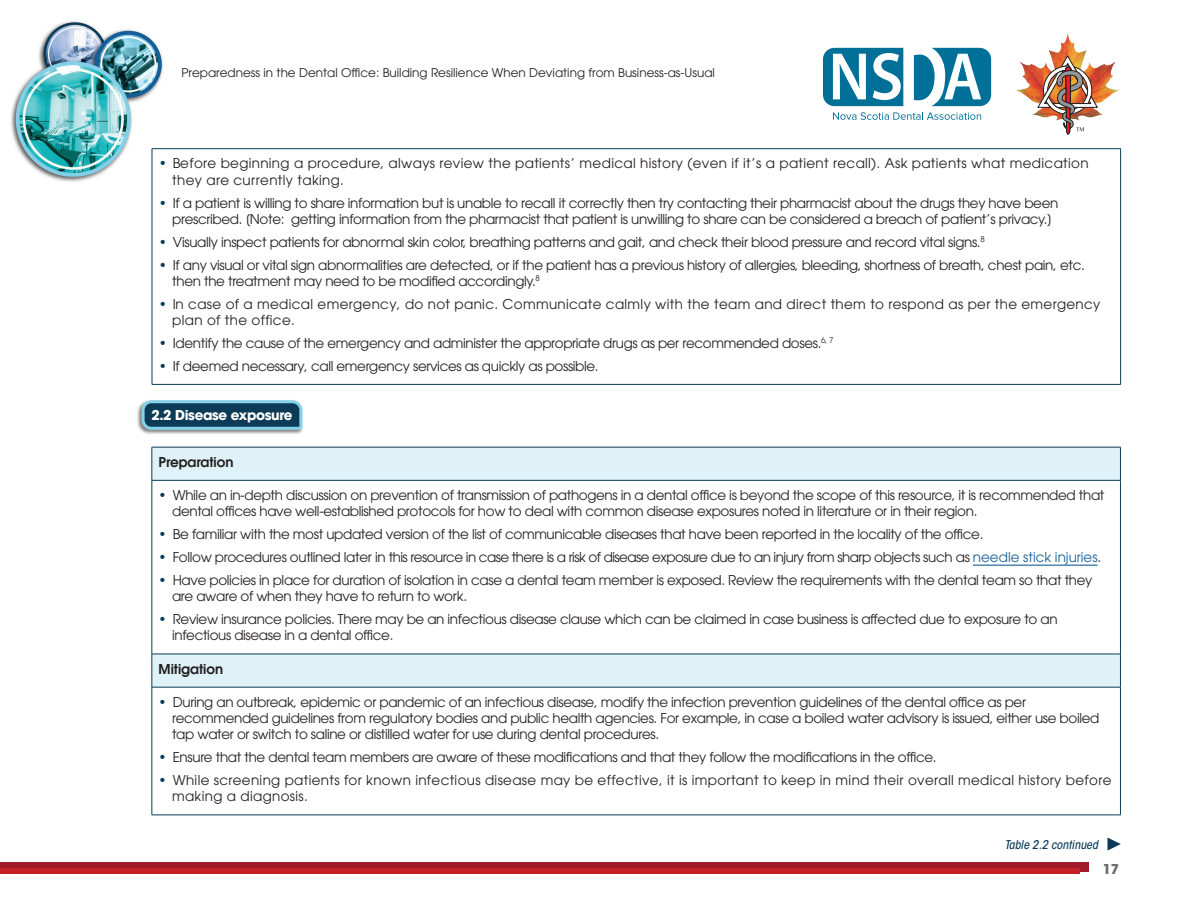
<style>
.page{position:relative;width:1188px;height:918px;background:#fff}
.page>*{position:absolute;margin:0;border:0;box-sizing:border-box;transform-origin:0 0}
.t1{font:13.5px/16.2px "ITC Avant Garde Std";letter-spacing:-.025em;color:#231f20}
.t2{font:13.5px/16.2px "ITC Avant Garde Std";letter-spacing:.025em;color:#231f20}
.Table_Content{font:600 13.5px "ITC Avant Garde Std";color:#231f20}
.Box_Title{font:700 13.5px "ITC Avant Garde Std";letter-spacing:-.025em;color:#fff}
.t3{font:700 13.5px "ITC Avant Garde Std";color:#6c6d70}
.t4{font:12px "ITC Avant Garde Std";color:#231f20}
.continued{font:italic 500 condensed 12px "ITC Avant Garde Std";color:#0b3b57}
.s1{font-weight:600;color:#0b3b57}
.s2{color:#155f99}
</style>
<div class="page">
<img style="left:11px;top:21px;width:1111px;height:851px">
<hr style="left:152px;top:148px;width:969px;height:1px;background:#0b3b57">
<hr style="left:152px;top:149px;width:1px;height:235px;background:#0b3b57">
<hr style="left:1120px;top:149px;width:1px;height:235px;background:#0b3b57">
<hr style="left:152px;top:384px;width:969px;height:1px;background:#0b3b57">
<svg style="left:153px;top:448px;width:967px;height:239px"></svg>
<hr style="left:152px;top:447px;width:969px;height:1px;background:#0b3b57">
<hr style="left:152px;top:447px;width:1px;height:33px;background:#0b3b57">
<hr style="left:1120px;top:447px;width:1px;height:33px;background:#0b3b57">
<hr style="left:152px;top:480px;width:969px;height:1px;background:#0b3b57">
<hr style="left:152px;top:481px;width:1px;height:173px;background:#0b3b57">
<hr style="left:1120px;top:481px;width:1px;height:173px;background:#0b3b57">
<hr style="left:152px;top:687px;width:1px;height:128px;background:#0b3b57">
<hr style="left:1120px;top:687px;width:1px;height:128px;background:#0b3b57">
<hr style="left:152px;top:654px;width:969px;height:1px;background:#0b3b57">
<hr style="left:152px;top:654px;width:1px;height:33px;background:#0b3b57">
<hr style="left:1120px;top:654px;width:1px;height:33px;background:#0b3b57">
<hr style="left:152px;top:687px;width:969px;height:1px;background:#0b3b57">
<hr style="left:152px;top:815px;width:969px;height:1px;background:#0b3b57">
<hr style="left:973px;top:565px;width:125px;height:1px;background:#155f99">
<div style="left:137px;top:399px;width:166px;height:36px;background:#231f20;opacity:.55"></div>
<svg style="left:140px;top:399px;width:164px;height:32px;background:#386981"></svg>
<svg style="left:1107px;top:838px;width:14px;height:13px"></svg>
<div style="left:0;top:862px;width:1089px;height:9px;background:#9f1b29"></div>
<div style="left:0;top:868px;width:1080px;height:6px;background:#c42026"></div>
<svg style="left:823px;top:48px;width:80px;height:58px"></svg>
<svg style="left:833px;top:112px;width:148px;height:8px"></svg>
<svg style="left:914px;top:48px;width:77px;height:58px"></svg>
<img style="left:1016px;top:43px;width:104px;height:78px">
<img style="left:1037px;top:54px;width:62px;height:81px">
<p class="t4" style="left:181px;top:65px;width:535px">Preparedness in the Dental Office: Building Resilience When Deviating from Business-as-Usual</p>
<p class="t2" style="left:172px;top:155px;width:918px;text-indent:-14px"><span class="s1">•</span> Before beginning a procedure, always review the patients’ medical history (even if it’s a patient recall). Ask patients what medication they are currently taking.</p>
<p class="t1" style="left:159px;top:194px;width:901px;text-align:center"><span class="s1">•</span> If a patient is willing to share information but is unable to recall it correctly then try contacting their pharmacist about the drugs they have been prescribed. [Note: getting information from the pharmacist that patient is unwilling to share can be considered a breach of patient’s privacy.]</p>
<p class="t1" style="left:159px;top:233px;width:827px"><span class="s1">•</span> Visually inspect patients for abnormal skin color, breathing patterns and gait, and check their blood pressure and record vital signs.<sup>8</sup></p>
<p class="t1" style="left:172px;top:256px;width:914px;text-indent:-14px"><span class="s1">•</span> If any visual or vital sign abnormalities are detected, or if the patient has a previous history of allergies, bleeding, shortness of breath, chest pain, etc. then the treatment may need to be modified accordingly.<sup>8</sup></p>
<p class="t2" style="left:172px;top:296px;width:930px;text-indent:-14px"><span class="s1">•</span> In case of a medical emergency, do not panic. Communicate calmly with the team and direct them to respond as per the emergency plan of the office.</p>
<p class="t1" style="left:159px;top:335px;width:676px"><span class="s1">•</span> Identify the cause of the emergency and administer the appropriate drugs as per recommended doses.<sup>6,</sup> <sup>7</sup></p>
<p class="t1" style="left:159px;top:358px;width:441px"><span class="s1">•</span> If deemed necessary, call emergency services as quickly as possible.</p>
<p class="Box_Title" style="left:151px;top:406px;width:143px">2.2 Disease exposure</p>
<p class="Table_Content" style="left:159px;top:453px;width:76px">Preparation</p>
<p class="t1" style="left:172px;top:487px;width:934px;text-indent:-14px"><span class="s1">•</span> While an in-depth discussion on prevention of transmission of pathogens in a dental office is beyond the scope of this resource, it is recommended that dental offices have well-established protocols for how to deal with common disease exposures noted in literature or in their region.</p>
<p class="t1" style="left:159px;top:526px;width:826px"><span class="s1">•</span> Be familiar with the most updated version of the list of communicable diseases that have been reported in the locality of the office.</p>
<p class="t1" style="left:159px;top:549px;width:944px"><span class="s1">•</span> Follow procedures outlined later in this resource in case there is a risk of disease exposure due to an injury from sharp objects such as <span class="s2">needle stick injuries</span>.</p>
<p class="t1" style="left:172px;top:572px;width:922px;text-indent:-14px"><span class="s1">•</span> Have policies in place for duration of isolation in case a dental team member is exposed. Review the requirements with the dental team so that they are aware of when they have to return to work.</p>
<p class="t1" style="left:172px;top:611px;width:887px;text-indent:-14px"><span class="s1">•</span> Review insurance policies. There may be an infectious disease clause which can be claimed in case business is affected due to exposure to an infectious disease in a dental office.</p>
<p class="Table_Content" style="left:159px;top:660px;width:66px">Mitigation</p>
<p class="t1" style="left:172px;top:694px;width:929px;text-indent:-14px"><span class="s1">•</span> During an outbreak, epidemic or pandemic of an infectious disease, modify the infection prevention guidelines of the dental office as per recommended guidelines from regulatory bodies and public health agencies. For example, in case a boiled water advisory is issued, either use boiled tap water or switch to saline or distilled water for use during dental procedures.</p>
<p class="t1" style="left:159px;top:749px;width:780px"><span class="s1">•</span> Ensure that the dental team members are aware of these modifications and that they follow the modifications in the office.</p>
<p class="t2" style="left:172px;top:772px;width:941px;text-indent:-14px"><span class="s1">•</span> While screening patients for known infectious disease may be effective, it is important to keep in mind their overall medical history before making a diagnosis.</p>
<p class="continued" style="left:1005px;top:837px;width:95px">Table 2.2 continued</p>
<p class="t3" style="left:1103px;top:860px;width:18px">17</p>
</div>
